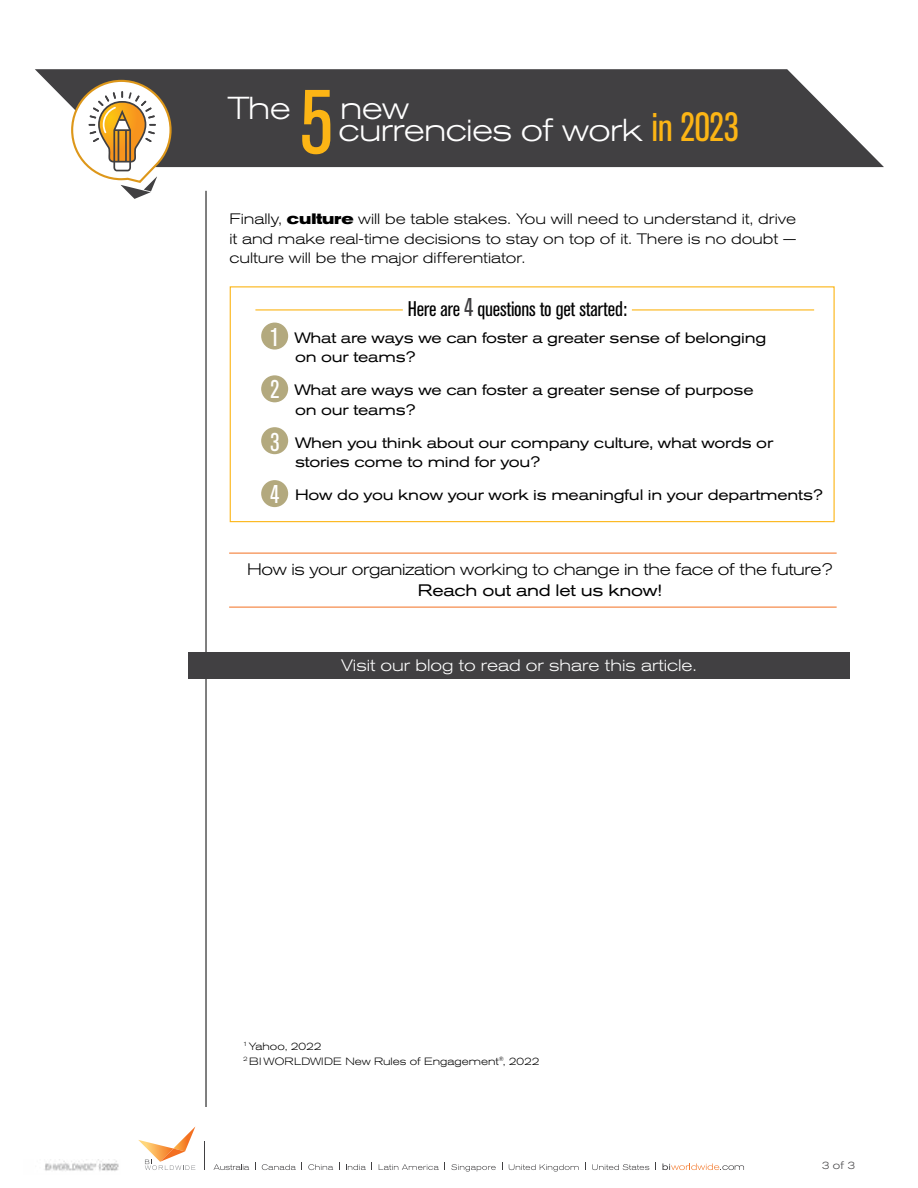
<style>
.page{position:relative;width:918px;height:1188px;background:#fff}
.page>*{position:absolute;margin:0;border:0;box-sizing:border-box;transform-origin:0 0}
.t1{font:condensed 90px "Akzidenz Grotesk BE";color:#fcb515}
.t2{font:condensed 40.5px "Akzidenz Grotesk BE";letter-spacing:-.015em;color:#fcb515}
.t3{font:300 expanded 31.5px/22.4px "Akzidenz Grotesk BE";letter-spacing:-.02em;color:#fff}
.t4{font:condensed 21px "Akzidenz Grotesk BE";letter-spacing:-.01em;color:#000}
.t5{font:300 expanded 16.5px "Akzidenz Grotesk BE";letter-spacing:-.02em;color:#000}
.t6{font:300 expanded 16.5px "Akzidenz Grotesk BE";color:#fff}
.t7{font:expanded 16.5px "Akzidenz Grotesk BE";letter-spacing:-.02em;color:#000}
.t8{font:expanded 15px/19.5px "Akzidenz Grotesk BE";letter-spacing:-.015em;color:#000}
.t9{font:300 expanded 15px/19.5px "Akzidenz Grotesk BE";color:#000;text-align:justify}
.t10{font:300 expanded 10.5px/15px "Akzidenz Grotesk BE";color:#000}
.t11{font:300 expanded 10.5px "Akzidenz Grotesk BE";color:#414042}
.s1{font-weight:700}
.s2{font-size:25.5px;color:#414042}
.s3{font-stretch:condensed;font-size:25.5px;color:#fff}
</style>
<div class="page">
<div style="left:261px;top:323px;width:27px;height:27px;background:#b3a97e;border-radius:50%"></div>
<div style="left:261px;top:375px;width:27px;height:27px;background:#b3a97e;border-radius:50%"></div>
<div style="left:261px;top:427px;width:27px;height:27px;background:#b3a97e;border-radius:50%"></div>
<div style="left:261px;top:480px;width:27px;height:27px;background:#b3a97e;border-radius:50%"></div>
<hr style="left:255px;top:309px;width:148px;height:1px;background:#fcb515">
<hr style="left:632px;top:309px;width:182px;height:1px;background:#fcb515">
<div style="left:230px;top:286px;width:605px;height:236px;border:1px solid #fcb515"></div>
<hr style="left:206px;top:191px;width:1px;height:916px;background:#000">
<img style="left:44px;top:1160px;width:75px;height:11px">
<svg style="left:138px;top:1127px;width:57px;height:43px"></svg>
<svg style="left:204px;top:1142px;width:1px;height:28px"></svg>
<svg style="left:214px;top:1164px;width:35px;height:6px"></svg>
<svg style="left:262px;top:1164px;width:34px;height:6px"></svg>
<svg style="left:346px;top:1164px;width:20px;height:6px"></svg>
<svg style="left:379px;top:1164px;width:60px;height:6px"></svg>
<svg style="left:509px;top:1164px;width:70px;height:8px"></svg>
<svg style="left:592px;top:1164px;width:57px;height:6px"></svg>
<svg style="left:662px;top:1163px;width:82px;height:7px"></svg>
<svg style="left:308px;top:1164px;width:25px;height:6px"></svg>
<svg style="left:451px;top:1164px;width:45px;height:8px"></svg>
<svg style="left:35px;top:69px;width:849px;height:98px;background:#545355"></svg>
<svg style="left:70px;top:79px;width:103px;height:120px"></svg>
<div style="left:188px;top:652px;width:662px;height:27px;background:#414042"></div>
<hr style="left:229px;top:553px;width:608px;height:1px;background:#f36f21">
<hr style="left:229px;top:607px;width:608px;height:1px;background:#f36f21">
<h1 class="t1" style="left:300px;top:72px;width:35px">5</h1>
<h3 class="t3" style="left:228px;top:97px;width:65px">The</h3>
<h3 class="t3" style="left:339px;top:97px;width:306px">new<br>currencies of work</h3>
<h2 class="t2" style="left:652px;top:105px;width:89px">in 2023</h2>
<p class="t9" style="left:230px;top:209px;width:569px">Finally, <span class="s1">culture</span> will be table stakes. You will need to understand it, drive it and make real-time decisions to stay on top of it. There is no doubt — culture will be the major differentiator.</p>
<h3 class="t4" style="left:408px;top:297px;width:221px">Here are <span class="s2">4</span> questions to get started:</h3>
<p class="t8" style="left:295px;top:328px;width:473px;text-indent:-25px"><span class="s3">1</span> What are ways we can foster a greater sense of belonging on our teams?</p>
<p class="t8" style="left:295px;top:380px;width:460px;text-indent:-25px"><span class="s3">2</span> What are ways we can foster a greater sense of purpose on our teams?</p>
<p class="t8" style="left:295px;top:433px;width:480px;text-indent:-25px"><span class="s3">3</span> When you think about our company culture, what words or stories come to mind for you?</p>
<p class="t8" style="left:270px;top:485px;width:554px"><span class="s3">4</span> How do you know your work is meaningful in your departments?</p>
<p class="t5" style="left:247px;top:560px;width:587px">How is your organization working to change in the face of the future?</p>
<p class="t7" style="left:418px;top:581px;width:246px">Reach out and let us know!</p>
<p class="t6" style="left:341px;top:656px;width:357px">Visit our blog to read or share this article.</p>
<p class="t10" style="left:243px;top:1039px;width:298px"><sup>1</sup> Yahoo, 2022<br><sup>2</sup> BI WORLDWIDE New Rules of Engagement<sup>®</sup>, 2022</p>
<p class="t11" style="left:822px;top:1159px;width:35px">3 of 3</p>
</div>
